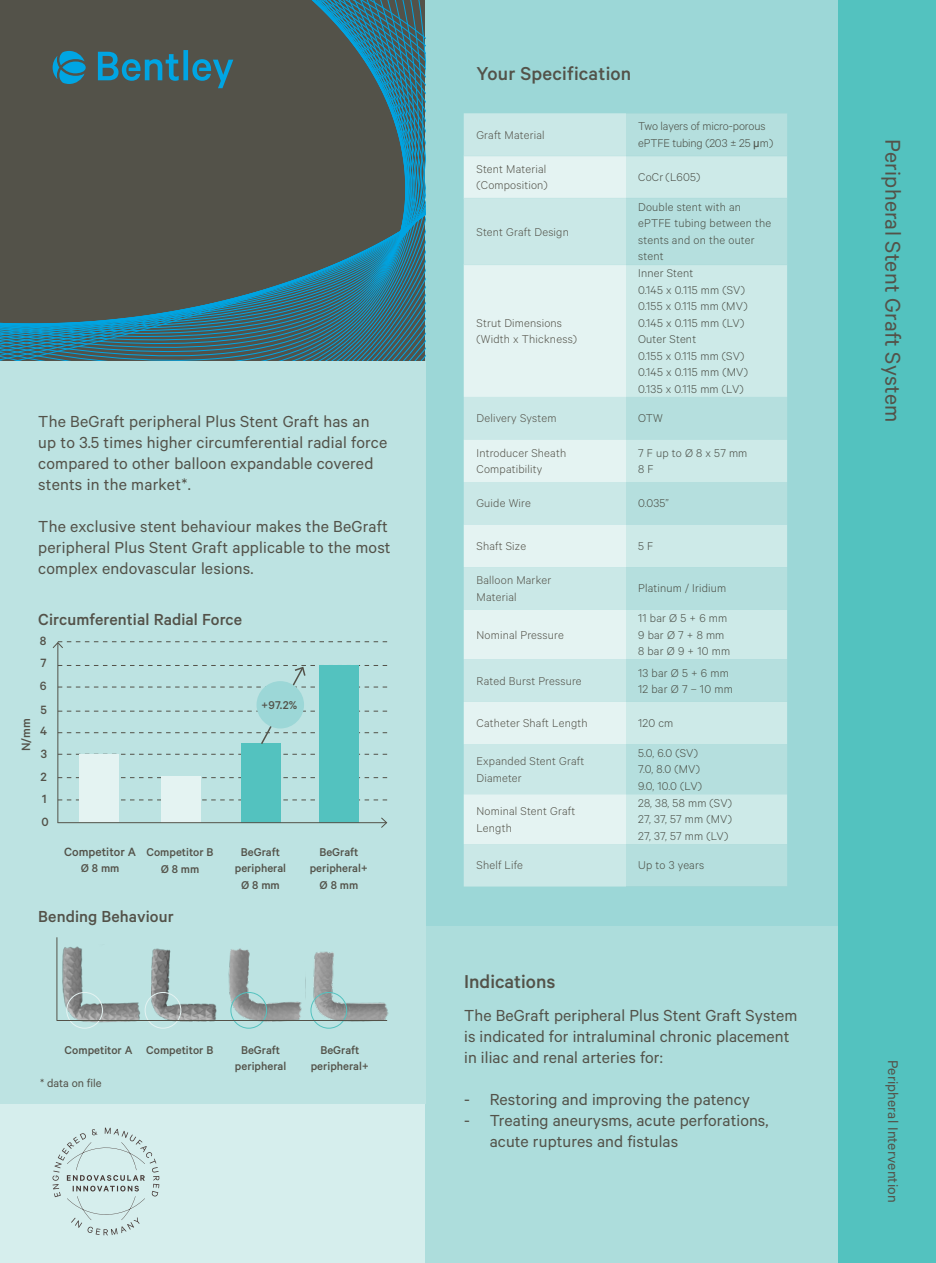
<style>
.page{position:relative;width:936px;height:1263px;background:#fff}
.page>*{position:absolute;margin:0;border:0;box-sizing:border-box;transform-origin:0 0}
.t1{font:24px "Calibre";letter-spacing:.01em;color:#535249}
.t2{font:500 21px "Calibre";letter-spacing:.005em;color:#535249}
.t3{font:18px/21px "Calibre";letter-spacing:.005em;color:#535249}
.t4{font:500 18px "Calibre";letter-spacing:.005em;color:#535249}
.t5{font:15.75px "Calibre";letter-spacing:.01em;color:#535249}
.tables{font:500 13.5px "Calibre";color:#535249}
.tables-2{font:300 12.75px/16.5px "Calibre";letter-spacing:.015em;color:#535249}
.tables-3{font:500 12.75px "Calibre";color:#535249}
.tables-4{font:300 12.75px/16.5px "Calibre";letter-spacing:-.01em;color:#535249}
.tables-5{font:12.75px "Calibre";color:#535249}
.s1{font-family:"Arial";font-weight:400;font-size:11.25px}
</style>
<div class="page">
<div style="left:0;top:0;width:425px;height:1263px;background:#d6eeed"></div>
<div style="left:838px;top:0;width:97px;height:1263px;background:#53c2bf"></div>
<div style="left:425px;top:926px;width:413px;height:337px;background:#addddc"></div>
<div style="left:425px;top:0;width:413px;height:926px;background:#9cd7d7"></div>
<div style="left:0;top:361px;width:425px;height:742px;background:#bde3e2"></div>
<div style="left:463px;top:113px;width:163px;height:773px;background:#cae8e7"></div>
<svg style="left:463px;top:156px;width:163px;height:688px;background:#d8eeed"></svg>
<hr style="left:463px;top:155px;width:162px;height:1px;background:#c5e6e5">
<hr style="left:625px;top:155px;width:162px;height:1px;background:#c5e6e5">
<hr style="left:463px;top:198px;width:162px;height:1px;background:#c5e6e5">
<hr style="left:625px;top:198px;width:162px;height:1px;background:#c5e6e5">
<hr style="left:463px;top:264px;width:162px;height:1px;background:#c5e6e5">
<hr style="left:625px;top:264px;width:162px;height:1px;background:#c5e6e5">
<div style="left:626px;top:113px;width:161px;height:774px;background:linear-gradient(to right,#c1e5e3,#c1e5e3)"></div>
<svg style="left:0;top:0;width:425px;height:361px;background:#485c5b"></svg>
<svg style="left:58px;top:754px;width:329px;height:1px"></svg>
<svg style="left:58px;top:777px;width:329px;height:1px"></svg>
<svg style="left:58px;top:799px;width:329px;height:1px"></svg>
<div style="left:241px;top:743px;width:40px;height:80px;background:#53c2bf"></div>
<div style="left:319px;top:665px;width:40px;height:158px;background:#53c2bf"></div>
<hr style="left:57px;top:643px;width:1px;height:180px;background:#535249">
<svg style="left:52px;top:641px;width:335px;height:8px"></svg>
<svg style="left:58px;top:665px;width:329px;height:81px"></svg>
<div style="left:256px;top:681px;width:48px;height:47px;background:#9cd7d7;border-radius:50%"></div>
<div style="left:161px;top:776px;width:40px;height:47px;background:#e4f3f2"></div>
<div style="left:79px;top:754px;width:40px;height:68px;background:#e4f3f2"></div>
<hr style="left:57px;top:822px;width:329px;height:1px;background:#535249">
<svg style="left:380px;top:817px;width:7px;height:11px"></svg>
<img style="left:62px;top:946px;width:78px;height:83px">
<img style="left:151px;top:948px;width:66px;height:81px">
<img style="left:228px;top:948px;width:74px;height:80px">
<img style="left:312px;top:951px;width:77px;height:76px">
<div style="left:66px;top:992px;width:37px;height:36px;border:1px solid #e4f3f2;border-radius:50%"></div>
<div style="left:145px;top:992px;width:36px;height:36px;border:1px solid #e4f3f2;border-radius:50%"></div>
<div style="left:230px;top:992px;width:37px;height:36px;border:1px solid #53c2bf;border-radius:50%"></div>
<div style="left:310px;top:992px;width:37px;height:36px;border:1px solid #53c2bf;border-radius:50%"></div>
<hr style="left:57px;top:1020px;width:330px;height:1px;background:#535249">
<hr style="left:57px;top:937px;width:1px;height:83px;background:#535249">
<svg style="left:52px;top:1127px;width:107px;height:108px"></svg>
<svg style="left:53px;top:51px;width:33px;height:33px"></svg>
<svg style="left:98px;top:50px;width:135px;height:38px;background:#396b78"></svg>
<p class="t3" style="left:38px;top:410px;width:350px">The BeGraft peripheral Plus Stent Graft has an up to 3.5 times higher circumferential radial force compared to other balloon expandable covered stents in the market*.</p>
<p class="t3" style="left:38px;top:515px;width:354px">The exclusive stent behaviour makes the BeGraft peripheral Plus Stent Graft applicable to the most complex endovascular lesions.</p>
<p class="t4" style="left:38px;top:609px;width:205px">Circumferential Radial Force</p>
<p class="tables" style="left:40px;top:633px;width:8px">8</p>
<p class="tables" style="left:40px;top:655px;width:8px">7</p>
<p class="tables" style="left:18px;top:751px;width:34px;rotate:-90deg">N/mm</p>
<p class="tables" style="left:40px;top:678px;width:8px">6</p>
<p class="tables" style="left:41px;top:702px;width:8px">5</p>
<p class="tables" style="left:40px;top:723px;width:8px">4</p>
<p class="tables" style="left:41px;top:746px;width:8px">3</p>
<p class="tables" style="left:41px;top:769px;width:8px">2</p>
<p class="tables" style="left:42px;top:791px;width:6px">1</p>
<p class="tables" style="left:41px;top:814px;width:9px">0</p>
<p class="tables" style="left:64px;top:844px;width:73px">Competitor A</p>
<p class="tables-3" style="left:81px;top:861px;width:40px">Ø 8 mm</p>
<p class="tables-3" style="left:146px;top:845px;width:69px">Competitor B</p>
<p class="tables-3" style="left:161px;top:861px;width:40px">Ø 8 mm</p>
<p class="t4" style="left:38px;top:906px;width:137px">Bending Behaviour</p>
<p class="tables-3" style="left:261px;top:697px;width:37px">+97.2%</p>
<p class="tables-3" style="left:241px;top:844px;width:41px">BeGraft</p>
<p class="tables-3" style="left:235px;top:861px;width:53px">peripheral</p>
<p class="tables-3" style="left:241px;top:877px;width:40px">Ø 8 mm</p>
<p class="tables-3" style="left:319px;top:844px;width:41px">BeGraft</p>
<p class="tables-3" style="left:310px;top:861px;width:60px">peripheral+</p>
<p class="tables-3" style="left:319px;top:877px;width:40px">Ø 8 mm</p>
<p class="tables-3" style="left:65px;top:1042px;width:69px">Competitor A</p>
<p class="tables-3" style="left:146px;top:1042px;width:69px">Competitor B</p>
<p class="tables-3" style="left:241px;top:1042px;width:41px">BeGraft</p>
<p class="tables-3" style="left:235px;top:1059px;width:53px">peripheral</p>
<p class="tables-5" style="left:40px;top:1076px;width:63px">* data on file</p>
<p class="tables-3" style="left:320px;top:1042px;width:41px">BeGraft</p>
<p class="tables-3" style="left:311px;top:1059px;width:60px">peripheral+</p>
<p class="t2" style="left:476px;top:62px;width:156px">Your Specification</p>
<p class="tables-2" style="left:476px;top:126px;width:70px">Graft Material</p>
<p class="tables-4" style="left:638px;top:118px;width:137px">Two layers of micro-porous ePTFE tubing (203 ± 25 <span class="s1">µ</span>m)</p>
<p class="tables-2" style="left:476px;top:160px;width:73px">Stent Material (Composition)</p>
<p class="tables-2" style="left:638px;top:168px;width:64px">CoCr (L605)</p>
<p class="tables-2" style="left:476px;top:223px;width:94px">Stent Graft Design</p>
<p class="tables-2" style="left:638px;top:198px;width:135px">Double stent with an ePTFE tubing between the stents and on the outer stent</p>
<p class="tables-2" style="left:476px;top:314px;width:87px">Strut Dimensions</p>
<p class="tables-2" style="left:476px;top:330px;width:102px">(Width x Thickness)</p>
<p class="tables-2" style="left:638px;top:264px;width:57px">Inner Stent</p>
<p class="tables-2" style="left:638px;top:281px;width:108px">0.145 x 0.115 mm (SV)</p>
<p class="tables-2" style="left:638px;top:297px;width:111px">0.155 x 0.115 mm (MV)</p>
<p class="tables-2" style="left:638px;top:314px;width:107px">0.145 x 0.115 mm (LV)</p>
<p class="tables-2" style="left:638px;top:330px;width:59px">Outer Stent</p>
<p class="tables-2" style="left:638px;top:347px;width:108px">0.155 x 0.115 mm (SV)</p>
<p class="tables-2" style="left:638px;top:363px;width:111px">0.145 x 0.115 mm (MV)</p>
<p class="tables-2" style="left:638px;top:380px;width:107px">0.135 x 0.115 mm (LV)</p>
<p class="tables-2" style="left:476px;top:410px;width:81px">Delivery System</p>
<p class="tables-2" style="left:638px;top:410px;width:26px">OTW</p>
<p class="tables-2" style="left:476px;top:444px;width:91px">Introducer Sheath<br>Compatibility</p>
<p class="tables-2" style="left:638px;top:444px;width:111px">7 F up to Ø 8 x 57 mm</p>
<p class="tables-2" style="left:638px;top:460px;width:17px">8 F</p>
<p class="tables-2" style="left:476px;top:495px;width:56px">Guide Wire</p>
<p class="tables-2" style="left:638px;top:495px;width:32px">0.035”</p>
<p class="tables-2" style="left:476px;top:537px;width:51px">Shaft Size</p>
<p class="tables-2" style="left:638px;top:537px;width:17px">5 F</p>
<p class="tables-2" style="left:476px;top:571px;width:76px">Balloon Marker<br>Material</p>
<p class="tables-2" style="left:638px;top:580px;width:90px">Platinum / Iridium</p>
<p class="tables-2" style="left:476px;top:626px;width:89px">Nominal Pressure</p>
<p class="tables-2" style="left:638px;top:609px;width:91px">11 bar Ø 5 + 6 mm</p>
<p class="tables-2" style="left:638px;top:626px;width:88px">9 bar Ø 7 + 8 mm</p>
<p class="tables-2" style="left:638px;top:642px;width:93px">8 bar Ø 9 + 10 mm</p>
<p class="tables-2" style="left:476px;top:672px;width:107px">Rated Burst Pressure</p>
<p class="tables-2" style="left:638px;top:664px;width:92px">13 bar Ø 5 + 6 mm</p>
<p class="tables-2" style="left:638px;top:680px;width:96px">12 bar Ø 7 – 10 mm</p>
<p class="tables-2" style="left:476px;top:714px;width:113px">Catheter Shaft Length</p>
<p class="tables-2" style="left:638px;top:714px;width:37px">120 cm</p>
<p class="tables-2" style="left:476px;top:752px;width:109px">Expanded Stent Graft<br>Diameter</p>
<p class="tables-2" style="left:638px;top:744px;width:61px">5.0, 6.0 (SV)</p>
<p class="tables-2" style="left:638px;top:761px;width:63px">7.0, 8.0 (MV)</p>
<p class="tables-2" style="left:638px;top:777px;width:65px">9.0, 10.0 (LV)</p>
<p class="tables-2" style="left:476px;top:802px;width:100px">Nominal Stent Graft<br>Length</p>
<p class="tables-2" style="left:638px;top:794px;width:95px">28, 38, 58 mm (SV)</p>
<p class="tables-2" style="left:638px;top:810px;width:95px">27, 37, 57 mm (MV)</p>
<p class="tables-2" style="left:638px;top:827px;width:92px">27, 37, 57 mm (LV)</p>
<p class="tables-2" style="left:476px;top:857px;width:48px">Shelf Life</p>
<p class="tables-2" style="left:638px;top:857px;width:67px">Up to 3 years</p>
<p class="t2" style="left:464px;top:969px;width:93px">Indications</p>
<p class="t3" style="left:464px;top:1004px;width:335px">The BeGraft peripheral Plus Stent Graft System is indicated for intraluminal chronic placement in iliac and renal arteries for:</p>
<p class="t3" style="left:464px;top:1088px;width:287px">- Restoring and improving the patency</p>
<p class="t3" style="left:489px;top:1109px;width:280px;text-indent:-26px">- Treating aneurysms, acute perforations, acute ruptures and fistulas</p>
<p class="t1" style="left:906px;top:139px;width:284px;rotate:90deg">Peripheral Stent Graft System</p>
<p class="t5" style="left:902px;top:1060px;width:144px;rotate:90deg">Peripheral Intervention</p>
</div>
